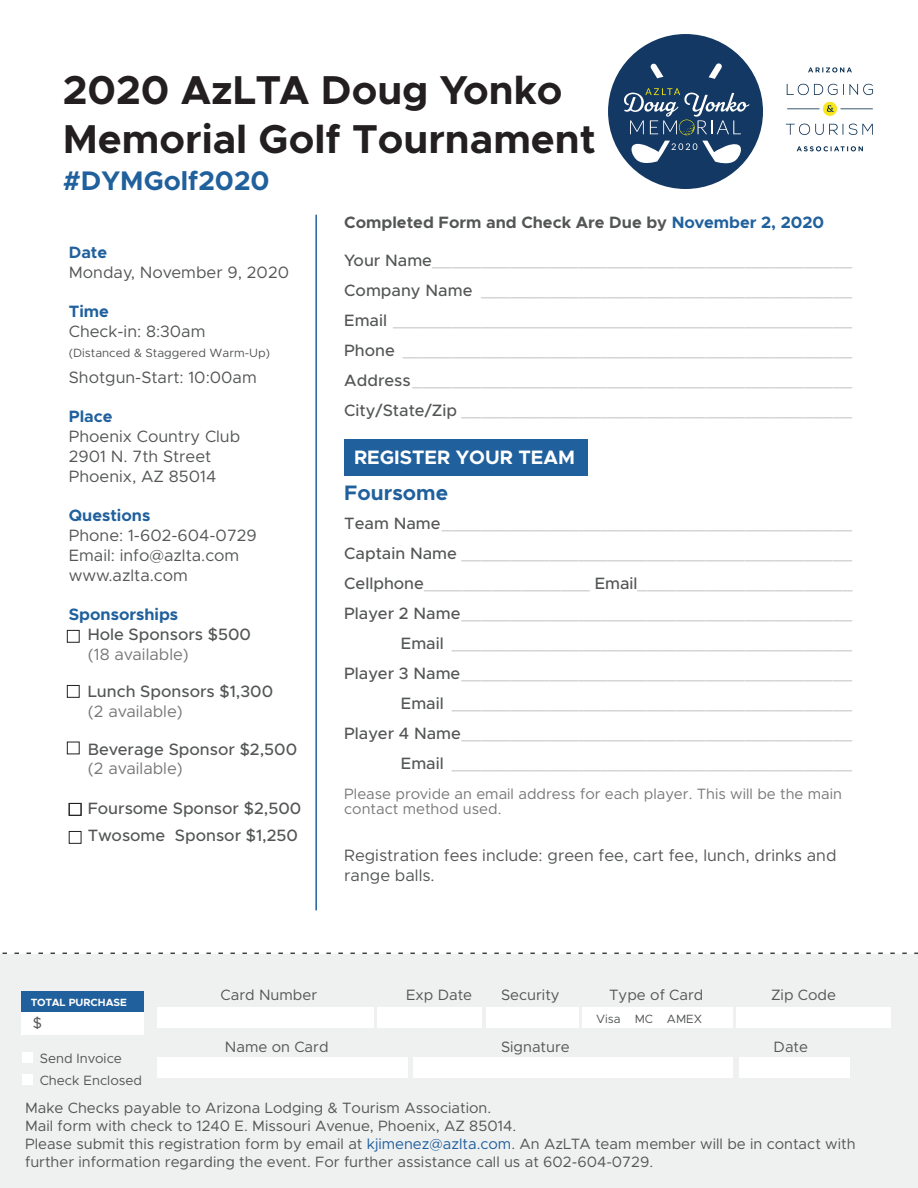
<style>
.page{position:relative;width:918px;height:1188px;background:#fff}
.page>*{position:absolute;margin:0;border:0;box-sizing:border-box;transform-origin:0 0}
.t1{font:700 40.5px "Metropolis";color:#231f20}
.t2{font:700 27px "Metropolis";color:#20609d}
.t3{font:700 21px "Metropolis";color:#20609d}
.t4{font:700 19.5px "Metropolis";color:#fff}
.t5{font:500 16.5px "Metropolis";color:#ceccca}
.t6{font:16.5px "Metropolis";color:#545555}
.t7{font:500 16.5px "Metropolis";color:#545555}
.t8{font:700 16.5px "Metropolis";color:#545555}
.t9{font:16.5px "Metropolis";color:#777877}
.t10{font:700 16.5px "Metropolis";color:#20609d}
.t11{font:15px/18px "Metropolis";color:#545555}
.t12{font:15px/15px "Metropolis";color:#777877}
.t13{font:13.5px "Metropolis";color:#545555}
.t14{font:12px "Metropolis";color:#545555}
.t15{font:700 10.5px "Metropolis";color:#fff}
.s1{color:#20609d}
.s2{color:#545555}
</style>
<div class="page">
<div style="left:0;top:954px;width:918px;height:234px;background:#eff0f0"></div>
<hr style="left:315px;top:215px;width:2px;height:695px;background:#20609d">
<div style="left:67px;top:630px;width:13px;height:13px;border:1px solid #231f20"></div>
<div style="left:69px;top:831px;width:12px;height:13px;border:1px solid #231f20"></div>
<div style="left:69px;top:803px;width:12px;height:13px;border:1px solid #231f20"></div>
<div style="left:67px;top:685px;width:13px;height:13px;border:1px solid #231f20"></div>
<div style="left:67px;top:742px;width:13px;height:12px;border:1px solid #231f20"></div>
<div style="left:344px;top:439px;width:243px;height:36px;background:#20609d"></div>
<img style="left:785px;top:67px;width:89px;height:85px">
<div style="left:158px;top:1057px;width:250px;height:21px;background:#fff"></div>
<div style="left:414px;top:1057px;width:319px;height:21px;background:#fff"></div>
<div style="left:740px;top:1057px;width:110px;height:21px;background:#fff"></div>
<div style="left:158px;top:1008px;width:216px;height:20px;background:#fff"></div>
<div style="left:377px;top:1008px;width:105px;height:20px;background:#fff"></div>
<div style="left:486px;top:1008px;width:92px;height:20px;background:#fff"></div>
<div style="left:582px;top:1008px;width:151px;height:20px;background:#fff"></div>
<div style="left:736px;top:1008px;width:155px;height:20px;background:#fff"></div>
<svg style="left:2px;top:953px;width:916px;height:1px"></svg>
<div style="left:21px;top:1012px;width:123px;height:23px;background:#fff"></div>
<div style="left:21px;top:992px;width:123px;height:20px;background:#20609d"></div>
<div style="left:22px;top:1052px;width:11px;height:11px;background:#fff"></div>
<div style="left:22px;top:1074px;width:11px;height:11px;background:#fff"></div>
<div style="left:608px;top:34px;width:155px;height:155px;background:#133863;border-radius:50%"></div>
<svg style="left:709px;top:63px;width:13px;height:16px"></svg>
<svg style="left:651px;top:64px;width:12px;height:14px"></svg>
<svg style="left:630px;top:141px;width:112px;height:25px"></svg>
<svg style="left:624px;top:88px;width:126px;height:47px"></svg>
<p class="t1" style="left:63px;top:65px;width:501px">2020 AzLTA Doug Yonko</p>
<p class="t1" style="left:63px;top:113px;width:535px">Memorial Golf Tournament</p>
<p class="t2" style="left:63px;top:164px;width:208px">#DYMGolf2020</p>
<p class="t10" style="left:69px;top:242px;width:40px">Date</p>
<p class="t6" style="left:69px;top:262px;width:222px">Monday, November 9, 2020</p>
<p class="t10" style="left:69px;top:301px;width:42px">Time</p>
<p class="t6" style="left:69px;top:321px;width:138px">Check-in: 8:30am</p>
<p class="t14" style="left:69px;top:345px;width:203px">(Distanced &amp; Staggered Warm-Up)</p>
<p class="t6" style="left:69px;top:367px;width:189px">Shotgun-Start: 10:00am</p>
<p class="t10" style="left:69px;top:406px;width:45px">Place</p>
<p class="t6" style="left:69px;top:426px;width:173px">Phoenix Country Club</p>
<p class="t6" style="left:69px;top:446px;width:144px">2901 N. 7th Street</p>
<p class="t6" style="left:69px;top:466px;width:149px">Phoenix, AZ 85014</p>
<p class="t10" style="left:69px;top:505px;width:83px">Questions</p>
<p class="t6" style="left:69px;top:525px;width:190px">Phone: 1-602-604-0729</p>
<p class="t6" style="left:69px;top:545px;width:172px">Email: info@azlta.com</p>
<p class="t6" style="left:69px;top:565px;width:121px">www.azlta.com</p>
<p class="t10" style="left:69px;top:604px;width:111px">Sponsorships</p>
<p class="t7" style="left:88px;top:624px;width:165px">Hole Sponsors $500</p>
<p class="t9" style="left:88px;top:644px;width:102px">(18 available)</p>
<p class="t7" style="left:88px;top:681px;width:187px">Lunch Sponsors $1,300</p>
<p class="t9" style="left:88px;top:701px;width:96px">(2 available)</p>
<p class="t7" style="left:88px;top:739px;width:211px">Beverage Sponsor $2,500</p>
<p class="t9" style="left:88px;top:758px;width:96px">(2 available)</p>
<p class="t7" style="left:88px;top:798px;width:215px">Foursome Sponsor $2,500</p>
<p class="t7" style="left:88px;top:825px;width:212px">Twosome Sponsor $1,250</p>
<p class="t8" style="left:344px;top:212px;width:481px">Completed Form and Check Are Due by <span class="s1">November 2, 2020</span></p>
<p class="t5" style="left:344px;top:250px;width:509px"><span class="s2">Your Name</span>___________________________________________</p>
<p class="t5" style="left:344px;top:280px;width:509px"><span class="s2">Company Name</span> ______________________________________</p>
<p class="t5" style="left:344px;top:310px;width:509px"><span class="s2">Email</span> _______________________________________________</p>
<p class="t5" style="left:344px;top:340px;width:509px"><span class="s2">Phone</span> ______________________________________________</p>
<p class="t5" style="left:344px;top:370px;width:509px"><span class="s2">Address</span>_____________________________________________</p>
<p class="t5" style="left:344px;top:400px;width:509px"><span class="s2">City/State/Zip</span> ________________________________________</p>
<p class="t4" style="left:354px;top:445px;width:223px">REGISTER YOUR TEAM</p>
<p class="t3" style="left:344px;top:480px;width:105px">Foursome</p>
<p class="t5" style="left:344px;top:513px;width:509px"><span class="s2">Team Name</span>__________________________________________</p>
<p class="t5" style="left:344px;top:543px;width:509px"><span class="s2">Captain Name</span> ________________________________________</p>
<p class="t5" style="left:344px;top:573px;width:510px"><span class="s2">Cellphone</span>_________________ <span class="s2">Email</span>______________________</p>
<p class="t5" style="left:344px;top:603px;width:509px"><span class="s2">Player 2 Name</span>________________________________________</p>
<p class="t5" style="left:401px;top:633px;width:453px"><span class="s2">Email</span> _________________________________________</p>
<p class="t5" style="left:344px;top:663px;width:509px"><span class="s2">Player 3 Name</span>________________________________________</p>
<p class="t5" style="left:401px;top:693px;width:453px"><span class="s2">Email</span> _________________________________________</p>
<p class="t5" style="left:344px;top:723px;width:509px"><span class="s2">Player 4 Name</span>________________________________________</p>
<p class="t5" style="left:401px;top:753px;width:453px"><span class="s2">Email</span> _________________________________________</p>
<p class="t12" style="left:344px;top:786px;width:499px">Please provide an email address for each player. This will be the main contact method used.</p>
<p class="t6" style="left:344px;top:845px;width:494px">Registration fees include: green fee, cart fee, lunch, drinks and</p>
<p class="t6" style="left:344px;top:865px;width:92px">range balls.</p>
<p class="t15" style="left:31px;top:995px;width:98px">TOTAL PURCHASE</p>
<p class="t11" style="left:33px;top:1014px;width:11px">$</p>
<p class="t13" style="left:40px;top:1050px;width:84px">Send Invoice</p>
<p class="t13" style="left:40px;top:1072px;width:104px">Check Enclosed</p>
<p class="t11" style="left:221px;top:986px;width:98px">Card Number</p>
<p class="t11" style="left:406px;top:986px;width:68px">Exp Date</p>
<p class="t11" style="left:501px;top:986px;width:60px">Security</p>
<p class="t11" style="left:609px;top:986px;width:96px">Type of Card</p>
<p class="t11" style="left:771px;top:986px;width:67px">Zip Code</p>
<p class="t11" style="left:225px;top:1038px;width:105px">Name on Card</p>
<p class="t11" style="left:501px;top:1038px;width:70px">Signature</p>
<p class="t11" style="left:774px;top:1038px;width:36px">Date</p>
<p class="t14" style="left:596px;top:1011px;width:108px">Visa MC AMEX</p>
<p class="t11" style="left:25px;top:1099px;width:468px">Make Checks payable to Arizona Lodging &amp; Tourism Association.</p>
<p class="t11" style="left:25px;top:1117px;width:493px">Mail form with check to 1240 E. Missouri Avenue, Phoenix, AZ 85014.</p>
<p class="t11" style="left:25px;top:1135px;width:832px">Please submit this registration form by email at <span class="s1">kjimenez@azlta.com</span>. An AzLTA team member will be in contact with further information regarding the event. For further assistance call us at 602-604-0729.</p>
</div>
